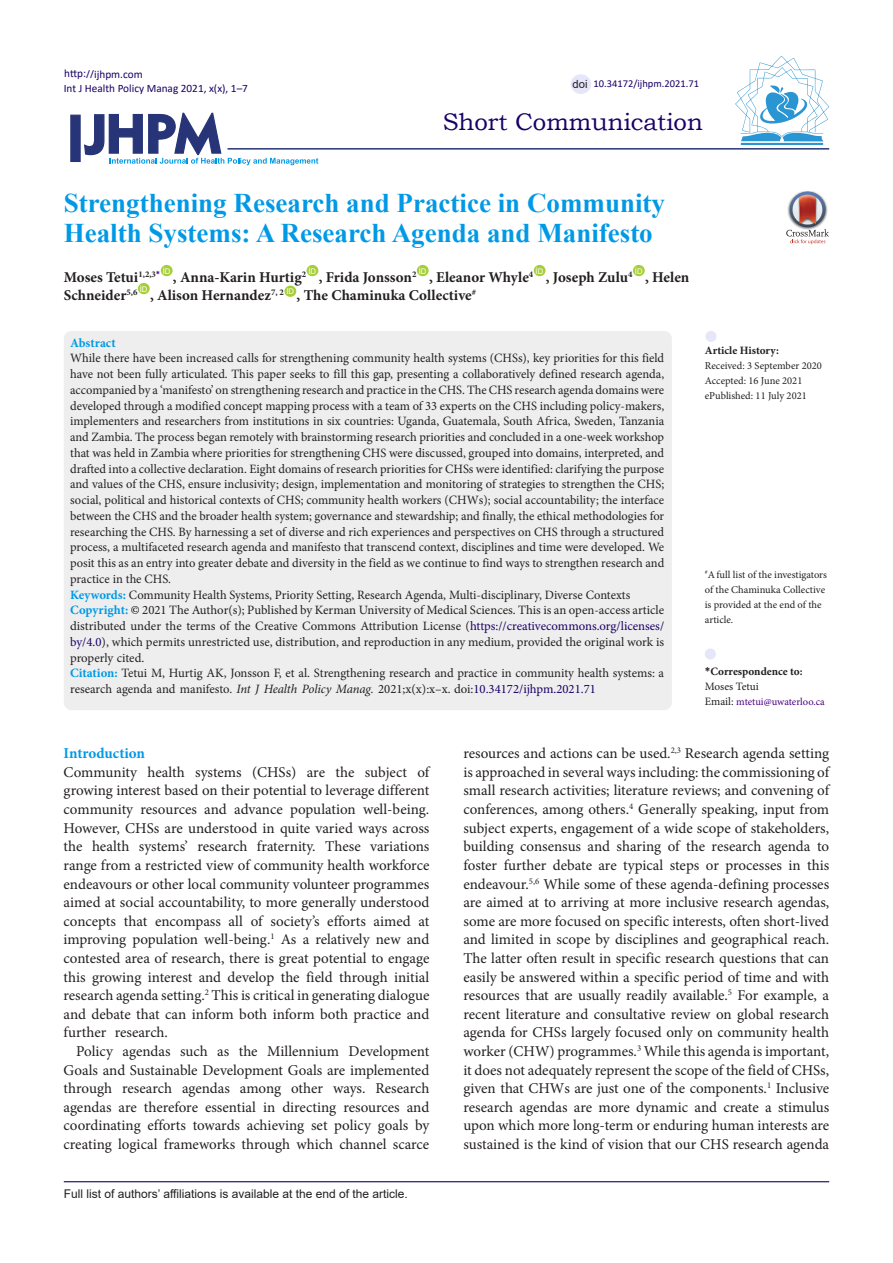
<style>
.page{position:relative;width:893px;height:1263px;background:#fff}
.page>*{position:absolute;margin:0;border:0;box-sizing:border-box;transform-origin:0 0}
.Default{font:700 27px/30px "Times New Roman";color:#0099e5}
.t1{font:24px "Bookman Old Style";color:#190066}
.t2{font:15px/18.6px "Minion Pro";color:#231f20;text-align:justify}
.Default-2{font:700 15px "Minion Pro";color:#231f20}
.t3{font:700 15px "Minion Pro";letter-spacing:-.005em;color:#0099e5}
.Default-3{font:12.75px/15.8px "Minion Pro";color:#231f20;text-align:justify}
.Default-4{font:700 12.75px "Minion Pro";color:#0099e5}
.t4{font:12px "Arial";color:#231f20}
.t5{font:11.25px "Calibri";color:#190066}
.t6{font:700 11.25px "Minion Pro";color:#231f20}
.t7{font:11.25px "Minion Pro";color:#231f20}
.t8{font:11.25px "Arial";color:#231f20}
.t9{font:10.5px/15px "Minion Pro";color:#231f20}
.t10{font:10.5px "Minion Pro";color:#4b0082}
.t11{font:10.5px "Calibri";color:#190066}
.t12{font:7.8px "Arial";color:#fff}
.s1{font-weight:700;color:#0099e5}
.s2{color:#000}
.s3{color:#190066}
.s4{font-style:italic}
.s5{font-family:"Calibri"}
.s6{font-size:11.25px;color:#231f20}
</style>
<div class="page">
<svg style="left:84px;top:112px;width:234px;height:53px"></svg>
<div style="left:70px;top:115px;width:11px;height:47px;background:#273578;border:1px solid #273578"></div>
<div style="left:161px;top:265px;width:12px;height:11px;background:#a6ce39;border-radius:50%"></div>
<div style="left:307px;top:265px;width:11px;height:11px;background:#a6ce39;border-radius:50%"></div>
<div style="left:417px;top:265px;width:12px;height:11px;background:#a6ce39;border-radius:50%"></div>
<div style="left:534px;top:265px;width:12px;height:11px;background:#a6ce39;border-radius:50%"></div>
<div style="left:633px;top:265px;width:12px;height:11px;background:#a6ce39;border-radius:50%"></div>
<div style="left:138px;top:283px;width:12px;height:11px;background:#a6ce39;border-radius:50%"></div>
<div style="left:284px;top:286px;width:12px;height:11px;background:#a6ce39;border-radius:50%"></div>
<hr style="left:227px;top:148px;width:602px;height:2px;background:#273578">
<div style="left:64px;top:331px;width:608px;height:379px;background:#eee;border-radius:8px"></div>
<div style="left:705px;top:648px;width:11px;height:11px;background:#e6e6fa;border-radius:50%"></div>
<div style="left:705px;top:331px;width:11px;height:11px;background:#e6e6fa;border-radius:50%"></div>
<hr style="left:64px;top:1181px;width:765px;height:1px;background:#190066">
<hr style="left:741px;top:143px;width:82px;height:2px;background:#2995d2">
<svg style="left:735px;top:56px;width:94px;height:85px"></svg>
<div style="left:571px;top:74px;width:20px;height:20px;background:#e6e6fa;border-radius:50%"></div>
<img style="left:801px;top:191px;width:13px;height:1px">
<svg style="left:786px;top:192px;width:43px;height:52px"></svg>
<p class="t5" style="left:64px;top:66px;width:80px">http://ijhpm.com</p>
<p class="t5" style="left:64px;top:81px;width:186px">Int J Health Policy Manag 2021, x(x), 1–7</p>
<p class="t8" style="left:573px;top:76px;width:17px">doi</p>
<p class="t11" style="left:593px;top:76px;width:107px">10.34172/ijhpm.2021.71</p>
<p class="t1" style="left:443px;top:107px;width:262px">Short Communication</p>
<p class="Default" style="left:64px;top:188px;width:603px">Strengthening Research and Practice in Community<br>Health Systems: A Research Agenda and Manifesto</p>
<p class="Default-2" style="left:64px;top:266px;width:98px">Moses Tetui<sup>1,2,3</sup><sup>*</sup></p>
<p class="t12" style="left:163px;top:266px;width:9px">ID</p>
<p class="t12" style="left:308px;top:266px;width:9px">ID</p>
<p class="t12" style="left:419px;top:266px;width:9px">ID</p>
<p class="t12" style="left:536px;top:266px;width:9px">ID</p>
<p class="t12" style="left:635px;top:266px;width:9px">ID</p>
<p class="Default-2" style="left:173px;top:266px;width:135px">, Anna-Karin Hurtig<sup>2</sup></p>
<p class="Default-2" style="left:319px;top:266px;width:99px">, Frida Jonsson<sup>2</sup></p>
<p class="Default-2" style="left:429px;top:266px;width:106px">, Eleanor Whyle<sup>4</sup></p>
<p class="Default-2" style="left:546px;top:266px;width:88px">, Joseph Zulu<sup>4</sup></p>
<p class="Default-2" style="left:645px;top:266px;width:46px">, Helen</p>
<p class="t12" style="left:140px;top:284px;width:9px">ID</p>
<p class="Default-2" style="left:150px;top:284px;width:135px">, Alison Hernandez<sup>7,</sup> <sup>2</sup></p>
<p class="t12" style="left:286px;top:286px;width:9px">ID</p>
<p class="Default-2" style="left:297px;top:284px;width:181px">, The Chaminuka Collective<sup>#</sup></p>
<p class="Default-2" style="left:64px;top:284px;width:75px">Schneider<sup>5,6</sup></p>
<p class="Default-4" style="left:70px;top:334px;width:47px">Abstract</p>
<p class="Default-3" style="left:70px;top:350px;width:596px">While there have been increased calls for strengthening community health systems (CHSs), key priorities for this field have not been fully articulated. This paper seeks to fill this gap, presenting a collaboratively defined research agenda, accompanied by a ‘manifesto’ on strengthening research and practice in the CHS. The CHS research agenda domains were developed through a modified concept mapping process with a team of 33 experts on the CHS including policy-makers, implementers and researchers from institutions in six countries: Uganda, Guatemala, South Africa, Sweden, Tanzania and Zambia. The process began remotely with brainstorming research priorities and concluded in a one-week workshop that was held in Zambia where priorities for strengthening CHS were discussed, grouped into domains, interpreted, and drafted into a collective declaration. Eight domains of research priorities for CHSs were identified: clarifying the purpose and values of the CHS, ensure inclusivity; design, implementation and monitoring of strategies to strengthen the CHS; social, political and historical contexts of CHS; community health workers (CHWs); social accountability; the interface between the CHS and the broader health system; governance and stewardship; and finally, the ethical methodologies for researching the CHS. By harnessing a set of diverse and rich experiences and perspectives on CHS through a structured process, a multifaceted research agenda and manifesto that transcend context, disciplines and time were developed. We posit this as an entry into greater debate and diversity in the field as we continue to find ways to strengthen research and practice in the CHS.</p>
<p class="Default-3" style="left:70px;top:587px;width:562px"><span class="s1">Keywords:</span> Community Health Systems, Priority Setting, Research Agenda, Multi-disciplinary, Diverse Contexts</p>
<p class="Default-3" style="left:70px;top:602px;width:596px"><span class="s1">Copyright:</span> <span class="s2">©</span> 2021 The Author(s); Published by Kerman University of Medical Sciences. This is an open-access article distributed under the terms of the Creative Commons Attribution License (<span class="s3">https://creativecommons.org/licenses/ by/4.0</span>), which permits unrestricted use, distribution, and reproduction in any medium, provided the original work is properly cited.</p>
<p class="Default-3" style="left:70px;top:665px;width:595px"><span class="s1">Citation:</span> Tetui M, Hurtig AK, Jonsson F, et al. Strengthening research and practice in community health systems: a research agenda and manifesto. <span class="s4">Int J Health Policy Manag.</span> 2021;x(x):x–x. doi:<span class="s3">10.34172/ijhpm.2021.71</span></p>
<p class="t6" style="left:705px;top:663px;width:99px"><span class="s5">*</span>Correspondence to:</p>
<p class="t6" style="left:705px;top:342px;width:76px">Article History:</p>
<p class="t9" style="left:705px;top:358px;width:119px">Received: 3 September 2020</p>
<p class="t9" style="left:705px;top:373px;width:99px">Accepted: 16 June 2021</p>
<p class="t9" style="left:705px;top:388px;width:103px">ePublished: 11 July 2021</p>
<p class="t9" style="left:705px;top:567px;width:124px"><sup>#</sup>Afull list of the investigators of the Chaminuka Collective is provided at the end of the article.</p>
<p class="t7" style="left:705px;top:678px;width:56px">Moses Tetui</p>
<p class="t10" style="left:705px;top:694px;width:122px"><span class="s6">Email:</span> mtetui@uwaterloo.ca</p>
<p class="t3" style="left:64px;top:743px;width:83px">Introduction</p>
<p class="t2" style="left:64px;top:763px;width:367px">Community health systems (CHSs) are the subject of growing interest based on their potential to leverage different community resources and advance population well-being.<br>However, CHSs are understood in quite varied ways across the health systems’ research fraternity. These variations range from a restricted view of community health workforce endeavours or other local community volunteer programmes aimed at social accountability, to more generally understood concepts that encompass all of society’s efforts aimed at improving population well-being.<sup>1</sup> As a relatively new and contested area of research, there is great potential to engage this growing interest and develop the field through initial research agenda setting.<sup>2</sup> This is critical in generating dialogue and debate that can inform both inform both practice and further research.</p>
<p class="t2" style="left:64px;top:1042px;width:367px;text-indent:13px">Policy agendas such as the Millennium Development Goals and Sustainable Development Goals are implemented through research agendas among other ways. Research agendas are therefore essential in directing resources and coordinating efforts towards achieving set policy goals by creating logical frameworks through which channel scarce</p>
<p class="t4" style="left:64px;top:1185px;width:346px">Full list of authors’ affiliations is available at the end of the article.</p>
<p class="t2" style="left:463px;top:744px;width:367px">resources and actions can be used.<sup>2,3</sup> Research agenda setting is approached in several ways including: the commissioning of small research activities; literature reviews; and convening of conferences, among others.<sup>4</sup> Generally speaking, input from subject experts, engagement of a wide scope of stakeholders, building consensus and sharing of the research agenda to foster further debate are typical steps or processes in this endeavour.<sup>5,6</sup> While some of these agenda-defining processes are aimed at to arriving at more inclusive research agendas, some are more focused on specific interests, often short-lived and limited in scope by disciplines and geographical reach.<br>The latter often result in specific research questions that can easily be answered within a specific period of time and with resources that are usually readily available.<sup>5</sup> For example, a recent literature and consultative review on global research agenda for CHSs largely focused only on community health worker (CHW) programmes.<sup>3</sup> While this agenda is important, it does not adequately represent the scope of the field of CHSs, given that CHWs are just one of the components.<sup>1</sup> Inclusive research agendas are more dynamic and create a stimulus upon which more long-term or enduring human interests are sustained is the kind of vision that our CHS research agenda</p>
</div>
